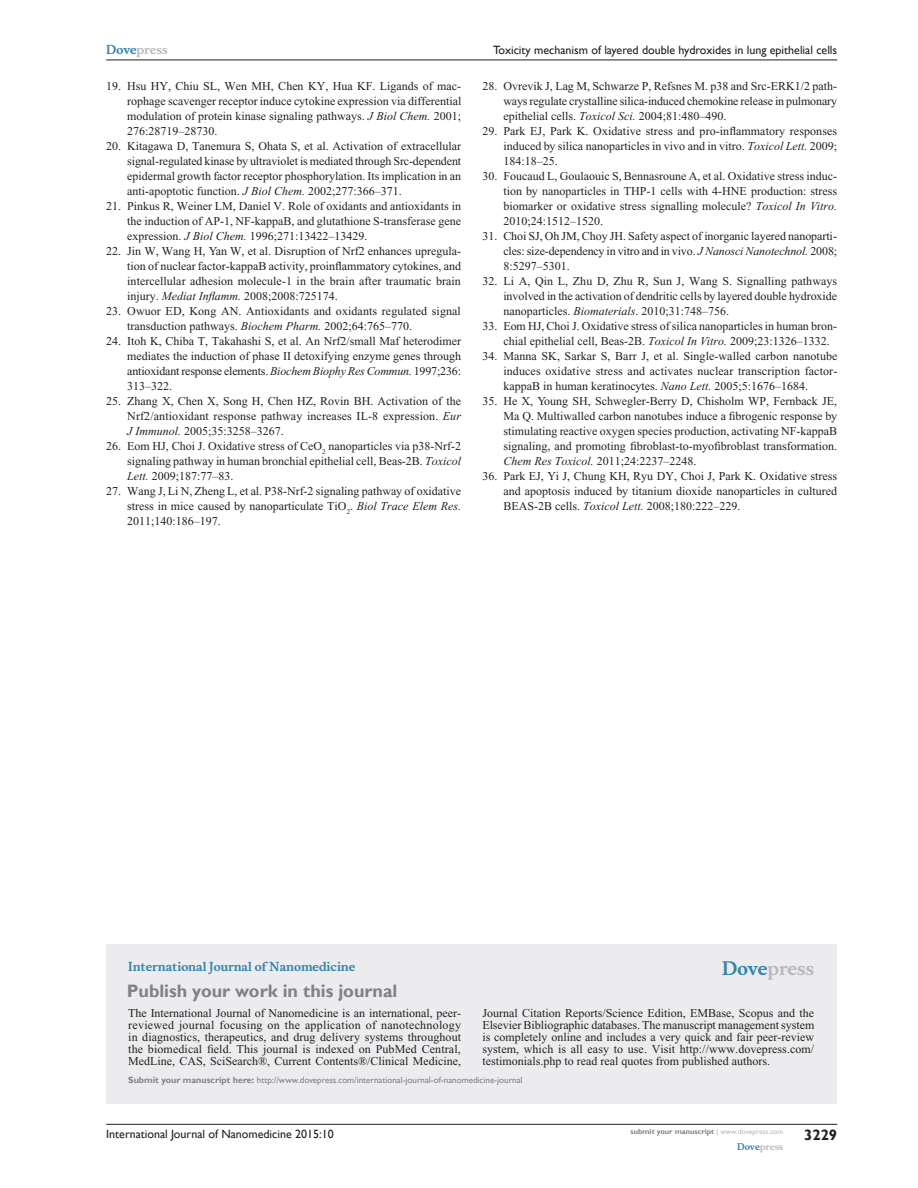
<style>
.page{position:relative;width:918px;height:1188px;background:#fff}
.page>*{position:absolute;margin:0;border:0;box-sizing:border-box;transform-origin:0 0}
.PromBx-H1{font:700 18px "Gill Sans";color:#808285}
.PromBx-Brand{font:700 18px "Musee";color:#b8b9bc}
.t1{font:700 15px "Gill Sans";color:#231f20}
.RefNL2{font:12px/15px "Times New Roman";color:#231f20;text-align:justify}
.PromBx-Tx{font:12px/12px "Times New Roman";color:#231f20;text-align:justify}
.t2{font:12px "Gill Sans";color:#231f20}
.PromBx-JrnlName{font:700 12px "Musee";color:#3485ae}
.t3{font:700 12px "Musee";color:#b8b9bc}
.PromBx-SubmitMssWebA{font:9px "Gill Sans";color:#808285}
.t4{font:700 9px "Musee";color:#b8b9bc}
.t5{font:700 7.5px "Gill Sans";color:#808285}
.s1{color:#3485ae}
.s2{font-style:italic}
.s3{font-weight:700}
.s4{font-weight:400;color:#b8b9bc}
</style>
<div class="page">
<div style="left:106px;top:944px;width:731px;height:159px;background:#ececee"></div>
<hr style="left:106px;top:1124px;width:731px;height:1px;background:#231f20">
<hr style="left:106px;top:60px;width:731px;height:1px;background:#231f20">
<p class="t3" style="left:106px;top:43px;width:63px"><span class="s1">Dove</span>press</p>
<p class="RefNL2" style="left:127px;top:79px;width:336px;text-indent:-21px">19. Hsu HY, Chiu SL, Wen MH, Chen KY, Hua KF. Ligands of mac&shy;rophage scavenger receptor induce cytokine expression via differential modulation of protein kinase signaling pathways. <span class="s2">J Biol Chem.</span> 2001; 276:28719–28730.</p>
<p class="RefNL2" style="left:127px;top:139px;width:335px;text-indent:-21px">20. Kitagawa D, Tanemura S, Ohata S, et al. Activation of extracellular signal-regulated kinase by ultraviolet is mediated through Src-dependent epidermal growth factor receptor phosphorylation. Its implication in an anti-apoptotic function. <span class="s2">J Biol Chem.</span> 2002;277:366–371.</p>
<p class="RefNL2" style="left:127px;top:199px;width:335px;text-indent:-21px">21. Pinkus R, Weiner LM, Daniel V. Role of oxidants and antioxidants in the induction of AP-1, NF-kappaB, and glutathione S-transferase gene expression. <span class="s2">J Biol Chem.</span> 1996;271:13422–13429.</p>
<p class="RefNL2" style="left:127px;top:244px;width:335px;text-indent:-21px">22. Jin W, Wang H, Yan W, et al. Disruption of Nrf2 enhances upregula&shy;tion of nuclear factor-kappaB activity, proinflammatory cytokines, and intercellular adhesion molecule-1 in the brain after traumatic brain injury. <span class="s2">Mediat Inflamm.</span> 2008;2008:725174.</p>
<p class="RefNL2" style="left:127px;top:304px;width:335px;text-indent:-21px">23. Owuor ED, Kong AN. Antioxidants and oxidants regulated signal transduction pathways. <span class="s2">Biochem Pharm.</span> 2002;64:765–770.</p>
<p class="RefNL2" style="left:127px;top:334px;width:335px;text-indent:-21px">24. Itoh K, Chiba T, Takahashi S, et al. An Nrf2/small Maf heterodimer mediates the induction of phase II detoxifying enzyme genes through antioxidant response elements. <span class="s2">Biochem Biophy Res Commun.</span> 1997;236:<br>313–322.</p>
<p class="RefNL2" style="left:127px;top:394px;width:335px;text-indent:-21px">25. Zhang X, Chen X, Song H, Chen HZ, Rovin BH. Activation of the Nrf2/antioxidant response pathway increases IL-8 expression. <span class="s2">Eur J Immunol.</span> 2005;35:3258–3267.</p>
<p class="RefNL2" style="left:127px;top:439px;width:335px;text-indent:-21px">26. Eom HJ, Choi J. Oxidative stress of CeO<sub>2</sub> nanoparticles via p38-Nrf-2 signaling pathway in human bronchial epithelial cell, Beas-2B. <span class="s2">Toxicol Lett.</span> 2009;187:77–83.</p>
<p class="RefNL2" style="left:127px;top:484px;width:335px;text-indent:-21px">27. Wang J, Li N, Zheng L, et al. P38-Nrf-2 signaling pathway of oxidative stress in mice caused by nanoparticulate TiO<sub>2</sub>. <span class="s2">Biol Trace Elem Res.<br></span>2011;140:186–197.</p>
<p class="t2" style="left:493px;top:43px;width:346px">Toxicity mechanism of layered double hydroxides in lung epithelial cells</p>
<p class="RefNL2" style="left:503px;top:79px;width:335px;text-indent:-21px">28. Ovrevik J, Lag M, Schwarze P, Refsnes M. p38 and Src-ERK1/2 path&shy;ways regulate crystalline silica-induced chemokine release in pulmonary epithelial cells. <span class="s2">Toxicol Sci.</span> 2004;81:480–490.</p>
<p class="RefNL2" style="left:503px;top:124px;width:335px;text-indent:-21px">29. Park EJ, Park K. Oxidative stress and pro-inflammatory responses induced by silica nanoparticles in vivo and in vitro. <span class="s2">Toxicol Lett.</span> 2009; 184:18–25.</p>
<p class="RefNL2" style="left:503px;top:169px;width:335px;text-indent:-21px">30. Foucaud L, Goulaouic S, Bennasroune A, et al. Oxidative stress induc&shy;tion by nanoparticles in THP-1 cells with 4-HNE production: stress biomarker or oxidative stress signalling molecule? <span class="s2">Toxicol In Vitro.<br></span>2010;24:1512–1520.</p>
<p class="RefNL2" style="left:503px;top:229px;width:335px;text-indent:-21px">31. Choi SJ, Oh JM, Choy JH. Safety aspect of inorganic layered nanoparti&shy;cles: size-dependency in vitro and in vivo. <span class="s2">J Nanosci Nanotechnol.</span> 2008; 8:5297–5301.</p>
<p class="RefNL2" style="left:503px;top:274px;width:335px;text-indent:-21px">32. Li A, Qin L, Zhu D, Zhu R, Sun J, Wang S. Signalling pathways involved in the activation of dendritic cells by layered double hydroxide nanoparticles. <span class="s2">Biomaterials</span>. 2010;31:748–756.</p>
<p class="RefNL2" style="left:503px;top:319px;width:335px;text-indent:-21px">33. Eom HJ, Choi J. Oxidative stress of silica nanoparticles in human bron&shy;chial epithelial cell, Beas-2B. <span class="s2">Toxicol In Vitro.</span> 2009;23:1326–1332.</p>
<p class="RefNL2" style="left:503px;top:349px;width:336px;text-indent:-21px">34. Manna SK, Sarkar S, Barr J, et al. Single-walled carbon nanotube induces oxidative stress and activates nuclear transcription factor&shy;kappaB in human keratinocytes. <span class="s2">Nano Lett.</span> 2005;5:1676–1684.</p>
<p class="RefNL2" style="left:503px;top:394px;width:335px;text-indent:-21px">35. He X, Young SH, Schwegler-Berry D, Chisholm WP, Fernback JE, Ma Q. Multiwalled carbon nanotubes induce a fibrogenic response by stimulating reactive oxygen species production, activating NF-kappaB signaling, and promoting fibroblast-to-myofibroblast transformation.<br><span class="s2">Chem Res Toxicol.</span> 2011;24:2237–2248.</p>
<p class="RefNL2" style="left:503px;top:469px;width:335px;text-indent:-21px">36. Park EJ, Yi J, Chung KH, Ryu DY, Choi J, Park K. Oxidative stress and apoptosis induced by titanium dioxide nanoparticles in cultured BEAS-2B cells. <span class="s2">Toxicol Lett.</span> 2008;180:222–229.</p>
<p class="PromBx-JrnlName" style="left:128px;top:959px;width:228px">International Journal of Nanomedicine</p>
<p class="PromBx-H1" style="left:127px;top:980px;width:272px">Publish your work in this journal</p>
<p class="PromBx-Brand" style="left:722px;top:958px;width:94px"><span class="s1">Dove</span>press</p>
<p class="PromBx-Tx" style="left:128px;top:1007px;width:334px">The International Journal of Nanomedicine is an international, peer&shy;reviewed journal focusing on the application of nanotechnology in diagnostics, therapeutics, and drug delivery systems throughout the biomedical field. This journal is indexed on PubMed Central, MedLine, CAS, SciSearch®, Current Contents®/Clinical Medicine,</p>
<p class="PromBx-Tx" style="left:482px;top:1007px;width:334px">Journal Citation Reports/Science Edition, EMBase, Scopus and the Elsevier Bibliographic databases. The manuscript management system is completely online and includes a very quick and fair peer-review system, which is all easy to use. Visit http://www.dovepress.com/ testimonials.php to read real quotes from published authors.</p>
<p class="PromBx-SubmitMssWebA" style="left:128px;top:1075px;width:396px"><span class="s3">Submit your manuscript here:</span> http://www.dovepress.com/international-journal-of-nanomedicine-journal</p>
<p class="t2" style="left:106px;top:1127px;width:229px">International Journal of Nanomedicine 2015:10</p>
<p class="t5" style="left:631px;top:1127px;width:154px">submit your manuscript <span class="s4">| www.dovepress.com</span></p>
<p class="t4" style="left:737px;top:1141px;width:48px"><span class="s1">Dove</span>press</p>
<p class="t1" style="left:804px;top:1126px;width:35px">3229</p>
</div>
